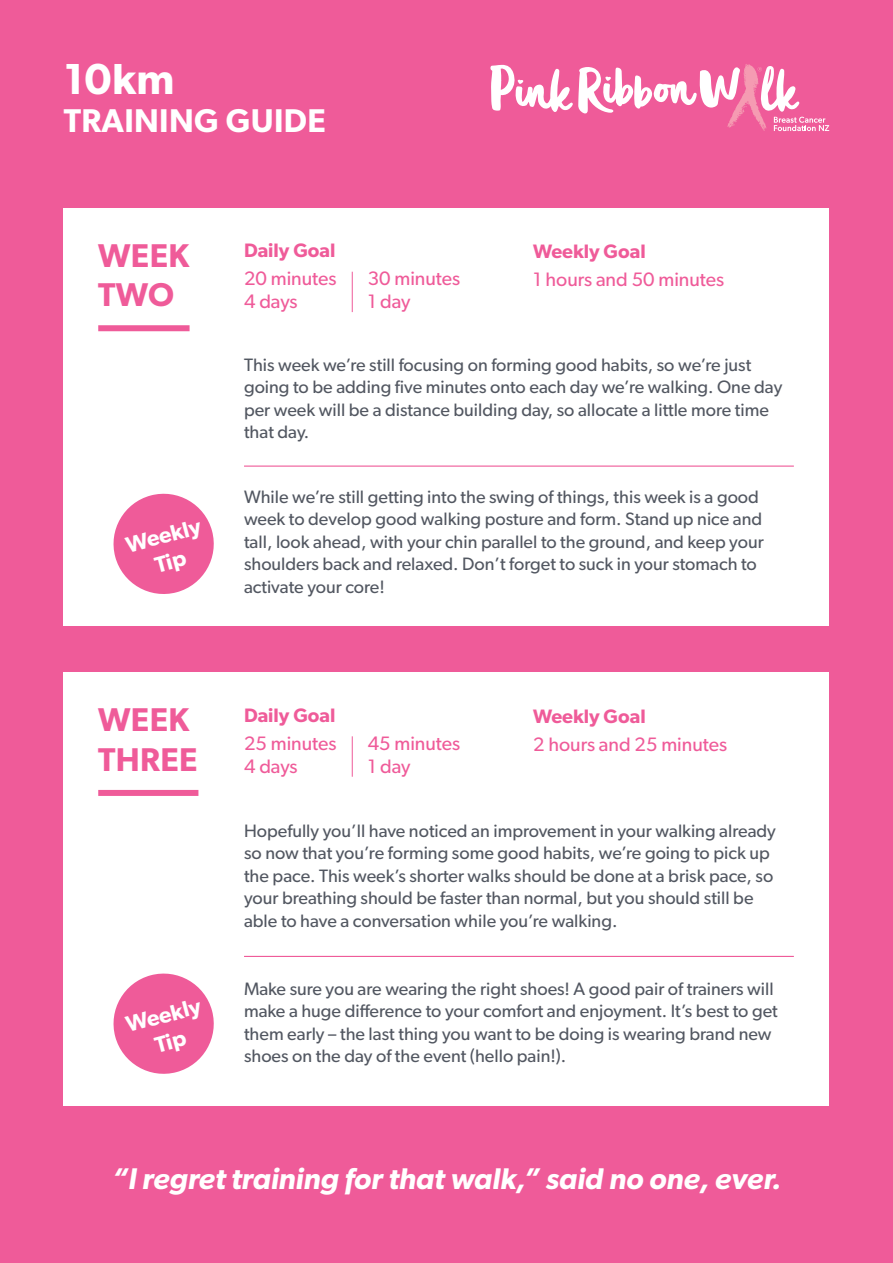
<style>
.page{position:relative;width:893px;height:1263px;background:#ef5b99}
.page>*{position:absolute;margin:0;border:0;box-sizing:border-box;transform-origin:0 0}
.t1{font:600 43.5px "Gibson";color:#fff}
.t2{font:600 33px/39.6px "Gibson";letter-spacing:.01em;color:#ef5b99}
.t3{font:600 33px "Gibson";letter-spacing:.01em;color:#fff}
.t4{font:italic 600 30px "Gibson";color:#fff}
.t5{font:600 22.35px/26.8px "Gibson";color:#fff;text-align:center}
.t6{font:19.5px/23.4px "Gibson";color:#ef5b99}
.t7{font:600 19.5px "Gibson";color:#ef5b99}
.t8{font:18px/22.5px "Gibson";color:#525761}
</style>
<div class="page">
<svg style="left:490px;top:64px;width:339px;height:67px"></svg>
<div style="left:64px;top:208px;width:765px;height:418px;background:#fff"></div>
<div style="left:64px;top:672px;width:765px;height:434px;background:#fff"></div>
<svg style="left:113px;top:493px;width:101px;height:101px"></svg>
<svg style="left:113px;top:973px;width:101px;height:101px"></svg>
<hr style="left:244px;top:465px;width:550px;height:2px;background:#ef5b99">
<hr style="left:244px;top:956px;width:550px;height:1px;background:#ef5b99">
<div style="left:98px;top:325px;width:92px;height:6px;background:#ef5b99"></div>
<div style="left:98px;top:790px;width:100px;height:6px;background:#ef5b99"></div>
<hr style="left:352px;top:272px;width:1px;height:40px;background:#ef5b99">
<hr style="left:352px;top:736px;width:1px;height:41px;background:#ef5b99">
<h1 class="t1" style="left:64px;top:53px;width:112px">10km</h1>
<h2 class="t3" style="left:64px;top:101px;width:263px">TRAINING GUIDE</h2>
<h2 class="t2" style="left:98px;top:235px;width:92px">WEEK<br>TWO</h2>
<p class="t7" style="left:244px;top:239px;width:93px">Daily Goal</p>
<p class="t6" style="left:244px;top:266px;width:94px">20 minutes<br>4 days</p>
<p class="t6" style="left:368px;top:266px;width:94px">30 minutes<br>1 day</p>
<p class="t7" style="left:533px;top:240px;width:114px">Weekly Goal</p>
<p class="t6" style="left:533px;top:267px;width:193px">1 hours and 50 minutes</p>
<p class="t5" style="left:123px;top:532px;width:78px;rotate:-15deg">Weekly<br>Tip</p>
<p class="t8" style="left:244px;top:353px;width:540px">This week we’re still focusing on forming good habits, so we’re just going to be adding five minutes onto each day we’re walking. One day per week will be a distance building day, so allocate a little more time that day.</p>
<p class="t8" style="left:244px;top:485px;width:521px">While we’re still getting into the swing of things, this week is a good week to develop good walking posture and form. Stand up nice and tall, look ahead, with your chin parallel to the ground, and keep your shoulders back and relaxed. Don’t forget to suck in your stomach to activate your core!</p>
<h2 class="t2" style="left:98px;top:699px;width:101px">WEEK<br>THREE</h2>
<p class="t5" style="left:123px;top:1011px;width:78px;rotate:-15deg">Weekly<br>Tip</p>
<p class="t7" style="left:244px;top:704px;width:93px">Daily Goal</p>
<p class="t6" style="left:244px;top:731px;width:94px">25 minutes<br>4 days</p>
<p class="t6" style="left:368px;top:731px;width:94px">45 minutes<br>1 day</p>
<p class="t7" style="left:533px;top:704px;width:114px">Weekly Goal</p>
<p class="t6" style="left:533px;top:732px;width:195px">2 hours and 25 minutes</p>
<p class="t8" style="left:244px;top:819px;width:533px">Hopefully you’ll have noticed an improvement in your walking already so now that you’re forming some good habits, we’re going to pick up the pace. This week’s shorter walks should be done at a brisk pace, so your breathing should be faster than normal, but you should still be able to have a conversation while you’re walking.</p>
<p class="t8" style="left:244px;top:977px;width:535px">Make sure you are wearing the right shoes! A good pair of trainers will make a huge difference to your comfort and enjoyment. It’s best to get them early – the last thing you want to be doing is wearing brand new shoes on the day of the event (hello pain!).</p>
<h3 class="t4" style="left:112px;top:1161px;width:671px">“I regret training for that walk,” said no one, ever.</h3>
</div>
